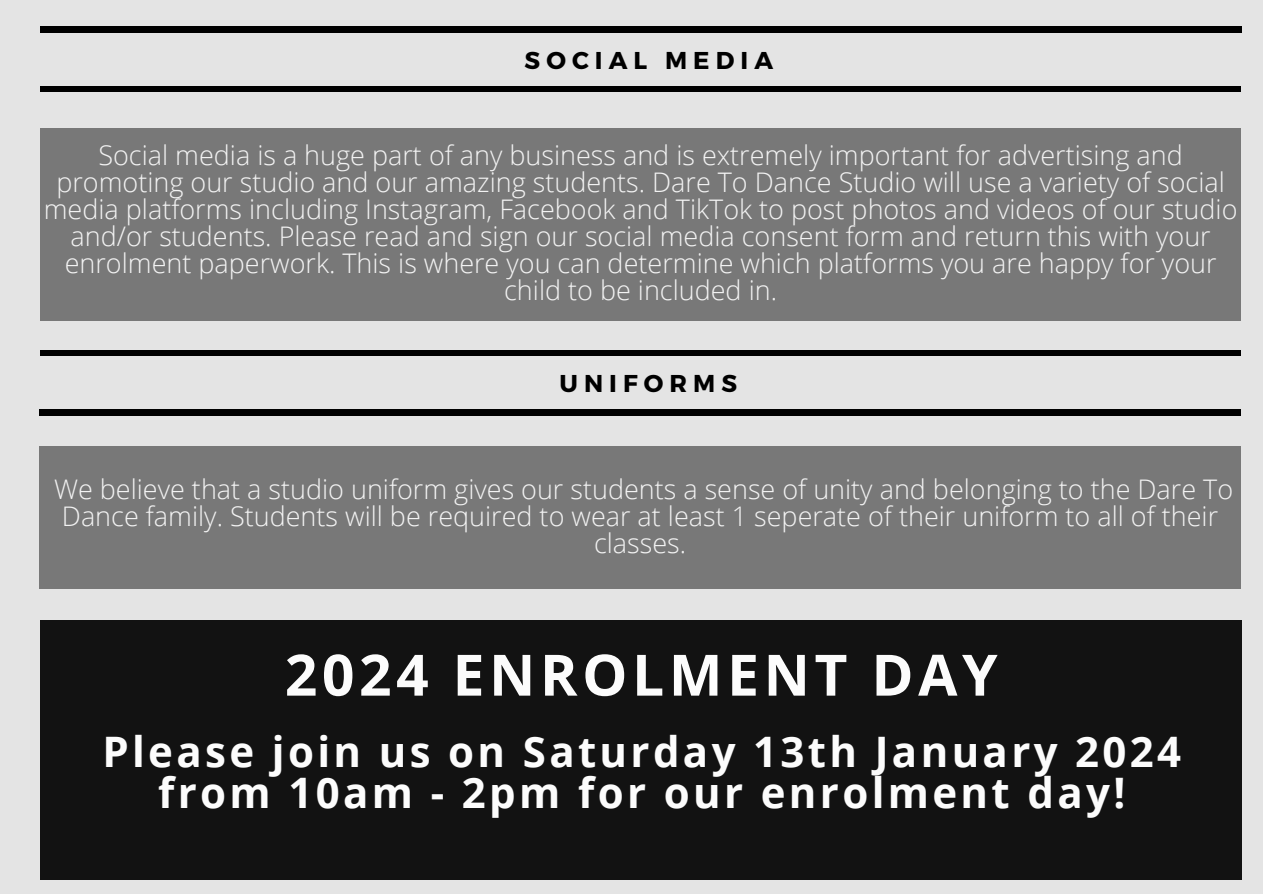
<style>
.page{position:relative;width:1263px;height:894px;background:#fff}
.page>*{position:absolute;margin:0;border:0;box-sizing:border-box;transform-origin:0 0}
.t1{font:700 57px "Open Sans";letter-spacing:.08em;color:#fff}
.t2{font:700 42px/41.7px "Open Sans";letter-spacing:.08em;color:#fff;text-align:center}
.t3{font:300 27px/27px "Open Sans";color:#fff;text-align:center}
.t4{font:700 24.3px "Montserrat";letter-spacing:.25em;color:#000}
</style>
<div class="page">
<div style="left:0;top:0;width:1263px;height:893px;background:#e4e4e4"></div>
<div style="left:40px;top:27px;width:1202px;height:5px;background:#000"></div>
<div style="left:40px;top:86px;width:1201px;height:6px;background:#000"></div>
<div style="left:39px;top:446px;width:1202px;height:143px;background:#787878"></div>
<div style="left:40px;top:128px;width:1201px;height:192px;background:#787878"></div>
<div style="left:40px;top:350px;width:1201px;height:5px;background:#000"></div>
<div style="left:39px;top:410px;width:1202px;height:5px;background:#000"></div>
<div style="left:40px;top:619px;width:1202px;height:260px;background:#121212"></div>
<p class="t4" style="left:525px;top:44px;width:250px">SOCIAL MEDIA</p>
<p class="t3" style="left:44px;top:141px;width:1195px">Social media is a huge part of any business and is extremely important for advertising and promoting our studio and our amazing students. Dare To Dance Studio will use a variety of social media platforms including Instagram, Facebook and TikTok to post photos and videos of our studio and/or students. Please read and sign our social media consent form and return this with your enrolment paperwork. This is where you can determine which platforms you are happy for your child to be included in.</p>
<p class="t4" style="left:559px;top:367px;width:179px">UNIFORMS</p>
<p class="t3" style="left:54px;top:475px;width:1181px">We believe that a studio uniform gives our students a sense of unity and belonging to the Dare To<br>Dance family. Students will be required to wear at least 1 seperate of their uniform to all of their classes.</p>
<h1 class="t1" style="left:285px;top:634px;width:714px">2024 ENROLMENT DAY</h1>
<h2 class="t2" style="left:102px;top:729px;width:1080px">Please join us on Saturday 13th January 2024 from 10am - 2pm for our enrolment day!</h2>
</div>
